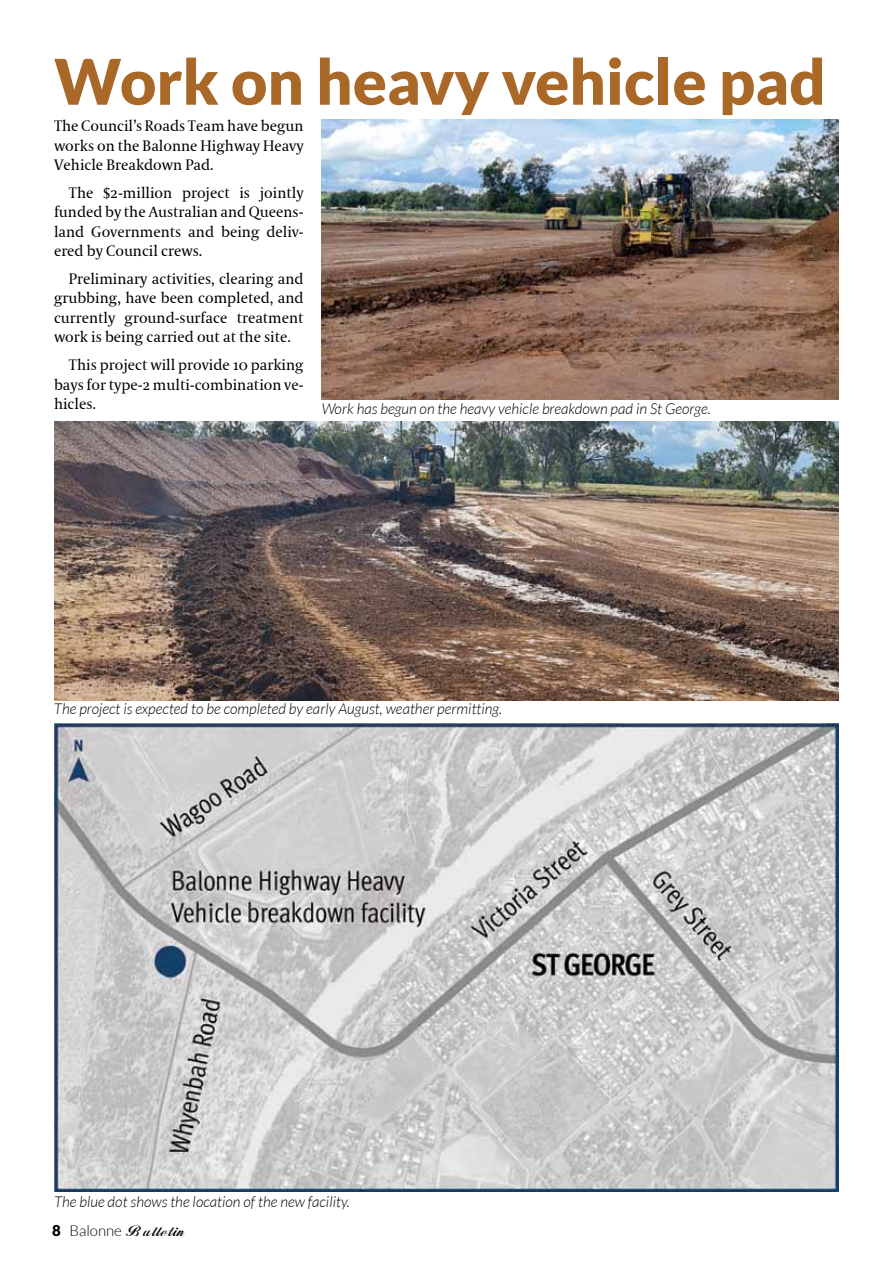
<style>
.page{position:relative;width:893px;height:1263px;background:#fff}
.page>*{position:absolute;margin:0;border:0;box-sizing:border-box;transform-origin:0 0}
.t1{font:900 63px "Lato";color:#aa6828}
.t2{font:15px/19.4px "Coranto W01 2";color:#000;text-align:justify}
.t3{font:italic 300 15px "Lato";color:#000}
.t4{font:15px "Alison";color:#000}
.s1{font-family:"Lato";font-weight:900}
.s2{font-family:"Lato";font-weight:300}
</style>
<div class="page">
<img style="left:54px;top:724px;width:785px;height:467px">
<img style="left:322px;top:120px;width:517px;height:280px">
<img style="left:54px;top:421px;width:785px;height:280px">
<h1 class="t1" style="left:54px;top:45px;width:773px">Work on heavy vehicle pad</h1>
<p class="t2" style="left:54px;top:116px;width:251px">The Council’s Roads Team have begun works on the Balonne Highway Heavy Vehicle Breakdown Pad.</p>
<p class="t2" style="left:54px;top:183px;width:251px;text-indent:15px">The $2-million project is jointly funded by the Australian and Queens&shy;land Governments and being deliv&shy;ered by Council crews.</p>
<p class="t2" style="left:54px;top:269px;width:251px;text-indent:15px">Preliminary activities, clearing and grubbing, have been completed, and currently ground-surface treatment work is being carried out at the site.</p>
<p class="t2" style="left:54px;top:355px;width:251px;text-indent:15px">This project will provide 10 parking bays for type-2 multi-combination ve&shy;hicles.</p>
<p class="t3" style="left:322px;top:401px;width:391px">Work has begun on the heavy vehicle breakdown pad in St George.</p>
<p class="t3" style="left:54px;top:700px;width:450px">The project is expected to be completed by early August, weather permitting.</p>
<p class="t3" style="left:54px;top:1193px;width:297px">The blue dot shows the location of the new facility.</p>
<p class="t4" style="left:52px;top:1224px;width:134px"><span class="s1">8</span> <span class="s2">Balonne</span> Bulletin</p>
</div>
